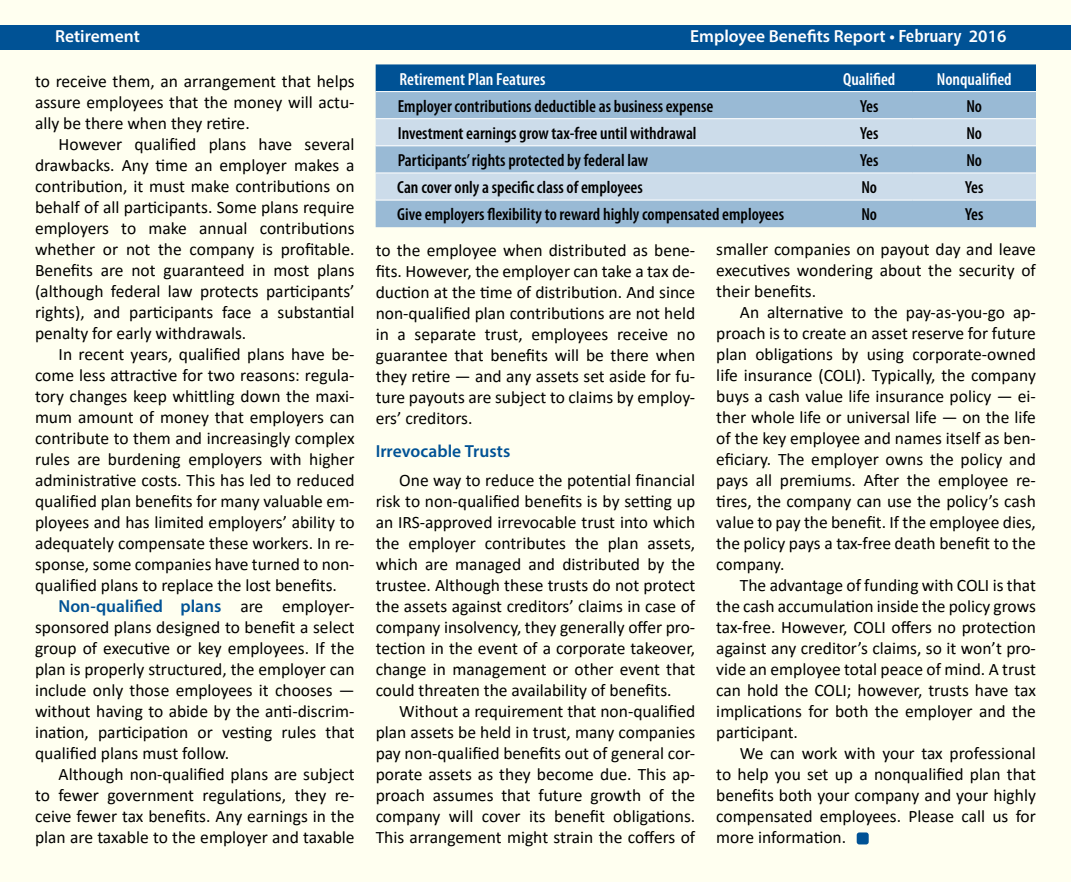
<style>
.page{position:relative;width:1071px;height:882px;background:#fff}
.page>*{position:absolute;margin:0;border:0;box-sizing:border-box;transform-origin:0 0}
.t1{font:17.5px/21px "Calibri";color:#000;text-align:justify}
.t2{font:600 condensed 17.5px "Myriad Pro";color:#000}
.t3{font:600 17.5px "Myriad Pro";color:#005295}
.t4{font:600 17.5px "Myriad Pro";color:#fff}
.t5{font:600 condensed 17.5px "Myriad Pro";color:#fff}
.s1{font-family:"Humanist 777 BT Bold Condensed B";font-weight:400}
.s2{font-family:"Calibri";font-weight:400;color:#000}
</style>
<div class="page">
<div style="left:1px;top:1px;width:1070px;height:881px;background:#fffff0"></div>
<div style="left:0;top:25px;width:1071px;height:24px;background:#005295"></div>
<div style="left:857px;top:832px;width:12px;height:12px;background:#005295;border-radius:3px"></div>
<div style="left:376px;top:64px;width:660px;height:27px;background:#005295"></div>
<div style="left:376px;top:92px;width:660px;height:135px;background:#99bad5"></div>
<svg style="left:376px;top:119px;width:660px;height:81px;background:#bcd1e3"></svg>
<hr style="left:376px;top:91px;width:450px;height:1px;background:#fff">
<hr style="left:826px;top:91px;width:87px;height:1px;background:#fff">
<hr style="left:913px;top:91px;width:123px;height:1px;background:#fff">
<hr style="left:376px;top:118px;width:450px;height:1px;background:#fff">
<hr style="left:826px;top:118px;width:87px;height:1px;background:#fff">
<hr style="left:913px;top:118px;width:123px;height:1px;background:#fff">
<hr style="left:376px;top:145px;width:450px;height:1px;background:#fff">
<hr style="left:826px;top:145px;width:87px;height:1px;background:#fff">
<hr style="left:913px;top:145px;width:123px;height:1px;background:#fff">
<hr style="left:376px;top:173px;width:450px;height:1px;background:#fff">
<hr style="left:826px;top:173px;width:87px;height:1px;background:#fff">
<hr style="left:913px;top:173px;width:123px;height:1px;background:#fff">
<hr style="left:376px;top:200px;width:450px;height:1px;background:#fff">
<hr style="left:826px;top:200px;width:87px;height:1px;background:#fff">
<hr style="left:913px;top:200px;width:123px;height:1px;background:#fff">
<p class="t4" style="left:55px;top:25px;width:86px">Retirement</p>
<p class="t4" style="left:690px;top:25px;width:318px">Employee Benefits Report • <span class="s1">February</span> 2016</p>
<p class="t1" style="left:35px;top:71px;width:321px">to receive them, an arrangement that helps assure employees that the money will actu&shy;ally be there when they retire.</p>
<p class="t1" style="left:35px;top:134px;width:321px;text-indent:24px">However qualified plans have several drawbacks. Any time an employer makes a contribution, it must make contributions on behalf of all participants. Some plans require employers to make annual contributions whether or not the company is profitable.<br>Benefits are not guaranteed in most plans (although federal law protects participants’ rights), and participants face a substantial penalty for early withdrawals.</p>
<p class="t1" style="left:35px;top:344px;width:321px;text-indent:24px">In recent years, qualified plans have be&shy;come less attractive for two reasons: regula&shy;tory changes keep whittling down the maxi&shy;mum amount of money that employers can contribute to them and increasingly complex rules are burdening employers with higher administrative costs. This has led to reduced qualified plan benefits for many valuable em&shy;ployees and has limited employers’ ability to adequately compensate these workers. In re&shy;sponse, some companies have turned to non&shy;qualified plans to replace the lost benefits.</p>
<p class="t3" style="left:59px;top:595px;width:298px">Non-qualified plans <span class="s2">are employer-</span></p>
<p class="t1" style="left:35px;top:617px;width:321px">sponsored plans designed to benefit a select group of executive or key employees. If the plan is properly structured, the employer can include only those employees it chooses — without having to abide by the anti-discrim&shy;ination, participation or vesting rules that qualified plans must follow.</p>
<p class="t1" style="left:35px;top:764px;width:321px;text-indent:24px">Although non-qualified plans are subject to fewer government regulations, they re&shy;ceive fewer tax benefits. Any earnings in the plan are taxable to the employer and taxable</p>
<p class="t5" style="left:399px;top:69px;width:148px">Retirement Plan Features</p>
<p class="t5" style="left:843px;top:69px;width:54px">Qualified</p>
<p class="t5" style="left:937px;top:69px;width:76px">Nonqualified</p>
<p class="t2" style="left:398px;top:96px;width:317px">Employer contributions deductible as business expense</p>
<p class="t2" style="left:860px;top:96px;width:20px">Yes</p>
<p class="t2" style="left:966px;top:96px;width:17px">No</p>
<p class="t2" style="left:398px;top:123px;width:300px">Investment earnings grow tax-free until withdrawal</p>
<p class="t2" style="left:860px;top:123px;width:20px">Yes</p>
<p class="t2" style="left:966px;top:123px;width:17px">No</p>
<p class="t2" style="left:398px;top:151px;width:252px">Participants’ rights protected by federal law</p>
<p class="t2" style="left:860px;top:151px;width:20px">Yes</p>
<p class="t2" style="left:966px;top:151px;width:17px">No</p>
<p class="t2" style="left:397px;top:178px;width:247px">Can cover only a specific class of employees</p>
<p class="t2" style="left:861px;top:178px;width:17px">No</p>
<p class="t2" style="left:965px;top:178px;width:20px">Yes</p>
<p class="t2" style="left:397px;top:205px;width:388px">Give employers flexibility to reward highly compensated employees</p>
<p class="t2" style="left:861px;top:205px;width:17px">No</p>
<p class="t2" style="left:965px;top:205px;width:20px">Yes</p>
<p class="t1" style="left:376px;top:239px;width:321px">to the employee when distributed as bene&shy;fits. However, the employer can take a tax de&shy;duction at the time of distribution. And since non-qualified plan contributions are not held in a separate trust, employees receive no guarantee that benefits will be there when they retire — and any assets set aside for fu&shy;ture payouts are subject to claims by employ&shy;ers’ creditors.</p>
<p class="t3" style="left:376px;top:440px;width:136px">Irrevocable Trusts</p>
<p class="t1" style="left:376px;top:469px;width:321px;text-indent:24px">One way to reduce the potential financial risk to non-qualified benefits is by setting up an IRS-approved irrevocable trust into which the employer contributes the plan assets, which are managed and distributed by the trustee. Although these trusts do not protect the assets against creditors’ claims in case of company insolvency, they generally offer pro&shy;tection in the event of a corporate takeover, change in management or other event that could threaten the availability of benefits.</p>
<p class="t1" style="left:376px;top:700px;width:321px;text-indent:24px">Without a requirement that non-qualified plan assets be held in trust, many companies pay non-qualified benefits out of general cor&shy;porate assets as they become due. This ap&shy;proach assumes that future growth of the company will cover its benefit obligations.<br>This arrangement might strain the coffers of</p>
<p class="t1" style="left:716px;top:239px;width:321px">smaller companies on payout day and leave executives wondering about the security of their benefits.</p>
<p class="t1" style="left:716px;top:302px;width:321px;text-indent:24px">An alternative to the pay-as-you-go ap&shy;proach is to create an asset reserve for future plan obligations by using corporate-owned life insurance (COLI). Typically, the company buys a cash value life insurance policy — ei&shy;ther whole life or universal life — on the life of the key employee and names itself as ben&shy;eficiary. The employer owns the policy and pays all premiums. After the employee re&shy;tires, the company can use the policy’s cash value to pay the benefit. If the employee dies, the policy pays a tax-free death benefit to the company.</p>
<p class="t1" style="left:716px;top:575px;width:321px;text-indent:24px">The advantage of funding with COLI is that the cash accumulation inside the policy grows tax-free. However, COLI offers no protection against any creditor’s claims, so it won’t pro&shy;vide an employee total peace of mind. A trust can hold the COLI; however, trusts have tax implications for both the employer and the participant.</p>
<p class="t1" style="left:716px;top:743px;width:321px;text-indent:24px">We can work with your tax professional to help you set up a nonqualified plan that benefits both your company and your highly compensated employees. Please call us for more information.</p>
</div>
